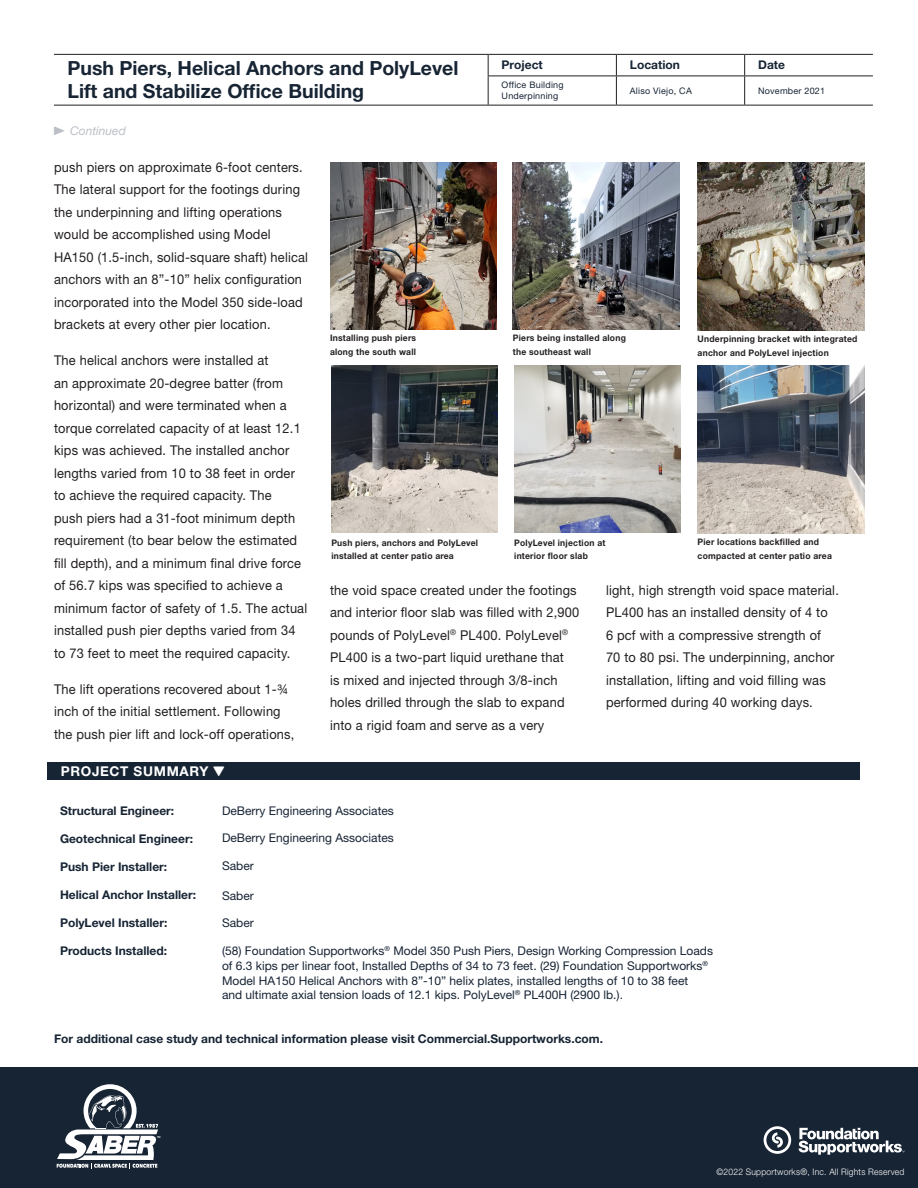
<style>
.page{position:relative;width:918px;height:1188px;background:#fff}
.page>*{position:absolute;margin:0;border:0;box-sizing:border-box;transform-origin:0 0}
.t1{font:700 19.5px/23.4px "Helvetica Neue LT Std";color:#172434}
.Body{font:13.5px/22.5px "Helvetica Neue LT Std";letter-spacing:.015em;color:#231f20;scale:.95 1}
.t2{font:700 13.5px "Helvetica Neue LT Std";letter-spacing:.05em;color:#fff}
.P__Project_Summary{font:12px/14.5px "Helvetica Neue LT Std";color:#172434}
.H__Project_Summary{font:700 12px "Helvetica Neue LT Std";color:#172434}
.H2_Mini{font:700 12px "Helvetica Neue LT Std";color:#172434}
.P__Project_Summary-2{font:italic 12px "Helvetica Neue LT Std";color:#bcbfc7}
.Footnote{font:700 9px/13.5px "Helvetica Neue LT Std";letter-spacing:.025em;color:#231f20;scale:.95 1}
.H2_Sub_Mini{font:9px/10.8px "Helvetica Neue LT Std";letter-spacing:.025em;color:#172434}
.t3{font:300 9px "Helvetica Neue LT Std";letter-spacing:.025em;color:#fff;scale:.95 1}
.s1{font-family:"ESRIUSMUTCD2";font-style:normal}
.s2{font-family:"ESRIUSMUTCD3";font-weight:400}
</style>
<div class="page">
<div style="left:0;top:1067px;width:918px;height:121px;background:#172434"></div>
<svg style="left:799px;top:1128px;width:105px;height:27px"></svg>
<svg style="left:764px;top:1126px;width:27px;height:28px"></svg>
<svg style="left:57px;top:1084px;width:103px;height:84px"></svg>
<div style="left:47px;top:762px;width:813px;height:18px;background:#172434"></div>
<img style="left:331px;top:366px;width:167px;height:167px">
<img style="left:514px;top:366px;width:167px;height:167px">
<img style="left:698px;top:366px;width:166px;height:167px">
<img style="left:513px;top:162px;width:166px;height:167px">
<img style="left:698px;top:163px;width:166px;height:167px">
<img style="left:330px;top:162px;width:167px;height:167px">
<hr style="left:54px;top:54px;width:434px;height:1px;background:#231f20">
<hr style="left:54px;top:105px;width:434px;height:1px;background:#231f20">
<hr style="left:488px;top:54px;width:128px;height:1px;background:#231f20">
<hr style="left:616px;top:54px;width:129px;height:1px;background:#231f20">
<hr style="left:745px;top:54px;width:128px;height:1px;background:#231f20">
<hr style="left:488px;top:76px;width:128px;height:1px;background:#231f20">
<svg style="left:488px;top:55px;width:1px;height:50px"></svg>
<hr style="left:616px;top:76px;width:129px;height:1px;background:#231f20">
<svg style="left:616px;top:55px;width:1px;height:50px"></svg>
<hr style="left:745px;top:76px;width:128px;height:1px;background:#231f20">
<svg style="left:744px;top:55px;width:1px;height:50px"></svg>
<hr style="left:488px;top:105px;width:128px;height:1px;background:#231f20">
<hr style="left:616px;top:105px;width:129px;height:1px;background:#231f20">
<hr style="left:745px;top:105px;width:128px;height:1px;background:#231f20">
<h2 class="t1" style="left:68px;top:56px;width:393px">Push Piers, Helical Anchors and PolyLevel<br>Lift and Stabilize Office Building</h2>
<p class="H2_Mini" style="left:502px;top:58px;width:43px">Project</p>
<p class="H2_Mini" style="left:630px;top:58px;width:51px">Location</p>
<p class="H2_Mini" style="left:758px;top:58px;width:28px">Date</p>
<p class="H2_Sub_Mini" style="left:502px;top:80px;width:63px">Office Building<br>Underpinning</p>
<p class="H2_Sub_Mini" style="left:630px;top:85px;width:63px">Aliso Viejo, CA</p>
<p class="H2_Sub_Mini" style="left:758px;top:85px;width:69px">November 2021</p>
<p class="P__Project_Summary-2" style="left:54px;top:124px;width:73px"><span class="s1">Ä</span> Continued</p>
<p class="Body" style="left:54px;top:155px;width:269px">push piers on approximate 6-foot centers.<br>The lateral support for the footings during the underpinning and lifting operations would be accomplished using Model HA150 (1.5-inch, solid-square shaft) helical anchors with an 8”-10” helix configuration incorporated into the Model 350 side-load brackets at every other pier location.</p>
<p class="Body" style="left:54px;top:349px;width:268px">The helical anchors were installed at<br>an approximate 20-degree batter (from horizontal) and were terminated when a torque correlated capacity of at least 12.1 kips was achieved. The installed anchor lengths varied from 10 to 38 feet in order to achieve the required capacity. The<br>push piers had a 31-foot minimum depth requirement (to bear below the estimated fill depth), and a minimum final drive force of 56.7 kips was specified to achieve a minimum factor of safety of 1.5. The actual installed push pier depths varied from 34 to 73 feet to meet the required capacity.</p>
<p class="Body" style="left:54px;top:677px;width:255px">The lift operations recovered about 1-¾ inch of the initial settlement. Following the push pier lift and lock-off operations,</p>
<p class="Footnote" style="left:330px;top:331px;width:92px">Installing push piers along the south wall</p>
<p class="Footnote" style="left:513px;top:331px;width:120px">Piers being installed along the southeast wall</p>
<p class="Footnote" style="left:698px;top:332px;width:170px">Underpinning bracket with integrated anchor and PolyLevel injection</p>
<p class="Footnote" style="left:331px;top:536px;width:156px">Push piers, anchors and PolyLevel installed at center patio area</p>
<p class="Footnote" style="left:514px;top:536px;width:98px">PolyLevel injection at interior floor slab</p>
<p class="Footnote" style="left:698px;top:535px;width:143px">Pier locations backfilled and compacted at center patio area</p>
<p class="Body" style="left:330px;top:578px;width:264px">the void space created under the footings and interior floor slab was filled with 2,900 pounds of PolyLevel<sup>®</sup> PL400. PolyLevel<sup>® </sup>PL400 is a two-part liquid urethane that<br>is mixed and injected through 3/8-inch holes drilled through the slab to expand into a rigid foam and serve as a very</p>
<p class="Body" style="left:606px;top:578px;width:247px">light, high strength void space material.<br>PL400 has an installed density of 4 to<br>6 pcf with a compressive strength of<br>70 to 80 psi. The underpinning, anchor installation, lifting and void filling was performed during 40 working days.</p>
<h3 class="t2" style="left:61px;top:763px;width:165px">PROJECT SUMMARY <span class="s2">Ó</span></h3>
<p class="H__Project_Summary" style="left:60px;top:804px;width:116px">Structural Engineer:</p>
<p class="H__Project_Summary" style="left:60px;top:832px;width:135px">Geotechnical Engineer:</p>
<p class="H__Project_Summary" style="left:60px;top:859px;width:109px">Push Pier Installer:</p>
<p class="H__Project_Summary" style="left:60px;top:887px;width:138px">Helical Anchor Installer:</p>
<p class="H__Project_Summary" style="left:60px;top:915px;width:109px">PolyLevel Installer:</p>
<p class="H__Project_Summary" style="left:60px;top:943px;width:109px">Products Installed:</p>
<p class="P__Project_Summary" style="left:222px;top:804px;width:173px">DeBerry Engineering Associates</p>
<p class="P__Project_Summary" style="left:222px;top:831px;width:173px">DeBerry Engineering Associates</p>
<p class="P__Project_Summary" style="left:222px;top:859px;width:33px">Saber</p>
<p class="P__Project_Summary" style="left:222px;top:889px;width:33px">Saber</p>
<p class="P__Project_Summary" style="left:222px;top:916px;width:33px">Saber</p>
<p class="P__Project_Summary" style="left:222px;top:944px;width:493px">(58) Foundation Supportworks<sup>®</sup> Model 350 Push Piers, Design Working Compression Loads of 6.3 kips per linear foot, Installed Depths of 34 to 73 feet. (29) Foundation Supportworks<sup>® </sup>Model HA150 Helical Anchors with 8”-10” helix plates, installed lengths of 10 to 38 feet<br>and ultimate axial tension loads of 12.1 kips. PolyLevel<sup>®</sup> PL400H (2900 lb.).</p>
<p class="H2_Mini" style="left:54px;top:1031px;width:551px">For additional case study and technical information please visit Commercial.Supportworks.com.</p>
<p class="t3" style="left:716px;top:1166px;width:200px">©2022 Supportworks®, Inc. All Rights Reserved</p>
</div>
